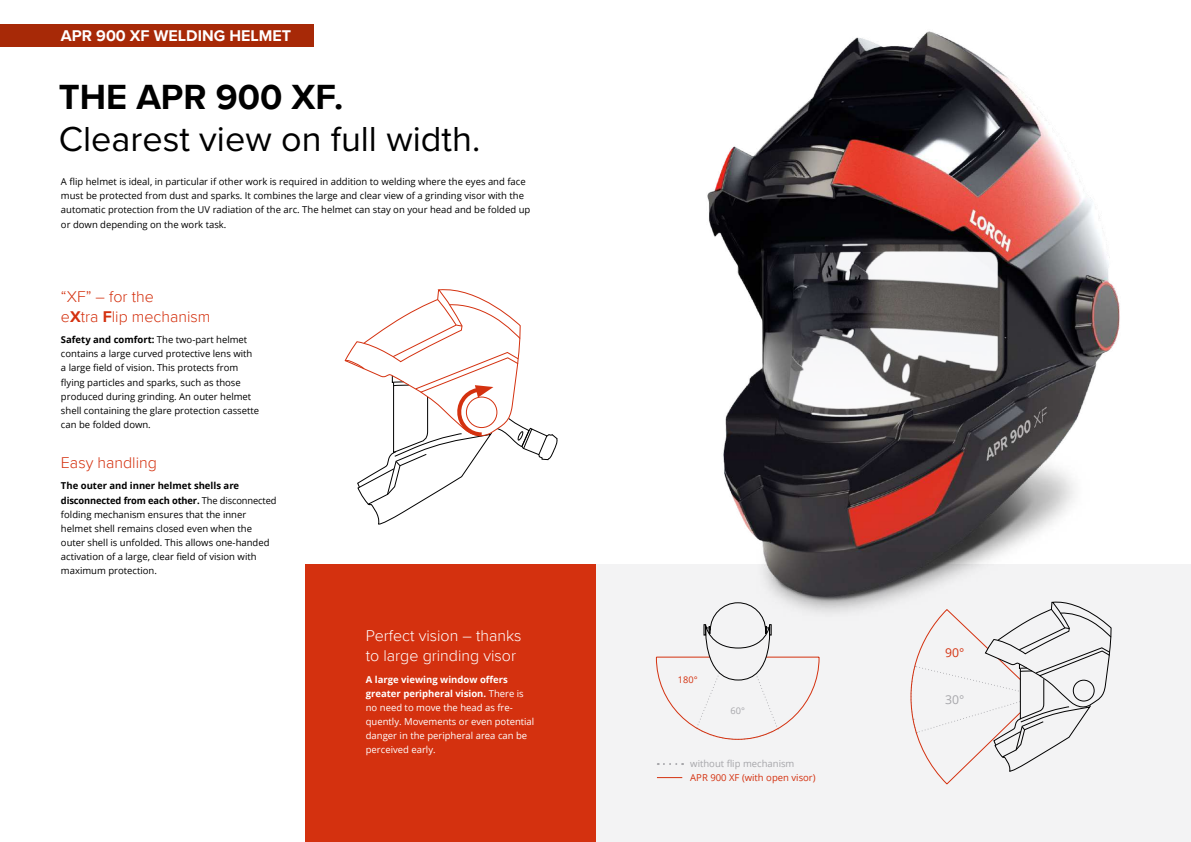
<style>
.page{position:relative;width:1191px;height:842px;background:#fff}
.page>*{position:absolute;margin:0;border:0;box-sizing:border-box;transform-origin:0 0}
.t1{font:36px "Proxima Nova";color:#000}
.t2{font:700 36px "Proxima Nova";color:#000}
.t3{font:300 16px/20px "Proxima Nova";color:#d4310f}
.t4{font:300 16px/20px "Proxima Nova";color:#fff}
.t5{font:700 16px "Proxima Nova";color:#fff}
.t6{font:12.2px "Open Sans";color:#d4310f}
.t7{font:12.2px "Open Sans";color:#a6a6aa}
.t8{font:9.5px/14.2px "Open Sans";color:#000}
.t9{font:9.5px/14.2px "Open Sans";color:#fff}
.t10{font:9.5px "Open Sans";color:#d4310f}
.t11{font:9.5px "Open Sans";color:#a6a6aa}
.t12{font:9.2px "Open Sans";color:#d4310f}
.t13{font:9.2px "Open Sans";color:#a6a6aa}
.s1{font-weight:700}
</style>
<div class="page">
<div style="left:595px;top:564px;width:596px;height:278px;background:#f3f3f4"></div>
<div style="left:305px;top:564px;width:290px;height:278px;background:#d4310f"></div>
<svg style="left:658px;top:763px;width:25px;height:2px"></svg>
<svg style="left:657px;top:777px;width:25px;height:1px"></svg>
<svg style="left:655px;top:642px;width:165px;height:98px"></svg>
<svg style="left:910px;top:642px;width:201px;height:143px"></svg>
<div style="left:1072px;top:680px;width:22px;height:21px;border:1px solid #000;border-radius:50%"></div>
<svg style="left:344px;top:289px;width:214px;height:236px"></svg>
<img style="left:595px;top:31px;width:525px;height:611px">
<div style="left:0;top:24px;width:313px;height:23px;background:#a72907"></div>
<h2 class="t5" style="left:61px;top:23px;width:232px">APR 900 XF WELDING HELMET</h2>
<h1 class="t2" style="left:59px;top:70px;width:286px">THE APR 900 XF.</h1>
<h1 class="t1" style="left:59px;top:112px;width:423px">Clearest view on full width.</h1>
<p class="t8" style="left:61px;top:174px;width:471px">A flip helmet is ideal, in particular if other work is required in addition to welding where the eyes and face must be protected from dust and sparks. It combines the large and clear view of a grinding visor with the automatic protection from the UV radiation of the arc. The helmet can stay on your head and be folded up or down depending on the work task.</p>
<h2 class="t3" style="left:61px;top:286px;width:151px">“XF” – for the<br>e<span class="s1">X</span>tra <span class="s1">F</span>lip mechanism</h2>
<p class="t8" style="left:61px;top:332px;width:200px"><span class="s1">Safety and comfort:</span> The two-part helmet contains a large curved protective lens with a large field of vision. This protects from flying particles and sparks, such as those produced during grinding. An outer helmet shell containing the glare protection cassette can be folded down.</p>
<h2 class="t3" style="left:61px;top:452px;width:97px">Easy handling</h2>
<p class="t8" style="left:61px;top:479px;width:217px"><span class="s1">The outer and inner helmet shells are disconnected from each other.</span> The disconnected folding mechanism ensures that the inner helmet shell remains closed even when the outer shell is unfolded. This allows one-handed activation of a large, clear field of vision with maximum protection.</p>
<h2 class="t4" style="left:366px;top:625px;width:157px">Perfect vision – thanks to large grinding visor</h2>
<p class="t9" style="left:366px;top:672px;width:170px"><span class="s1">A large viewing window offers greater peripheral vision.</span> There is no need to move the head as fre&shy;quently. Movements or even potential danger in the peripheral area can be perceived early.</p>
<p class="t12" style="left:678px;top:673px;width:21px">180°</p>
<p class="t13" style="left:730px;top:704px;width:16px">60°</p>
<p class="t11" style="left:690px;top:757px;width:106px">without flip mechanism</p>
<p class="t10" style="left:690px;top:771px;width:127px">APR 900 XF (with open visor)</p>
<p class="t6" style="left:945px;top:645px;width:21px">90°</p>
<p class="t7" style="left:945px;top:691px;width:21px">30°</p>
</div>
